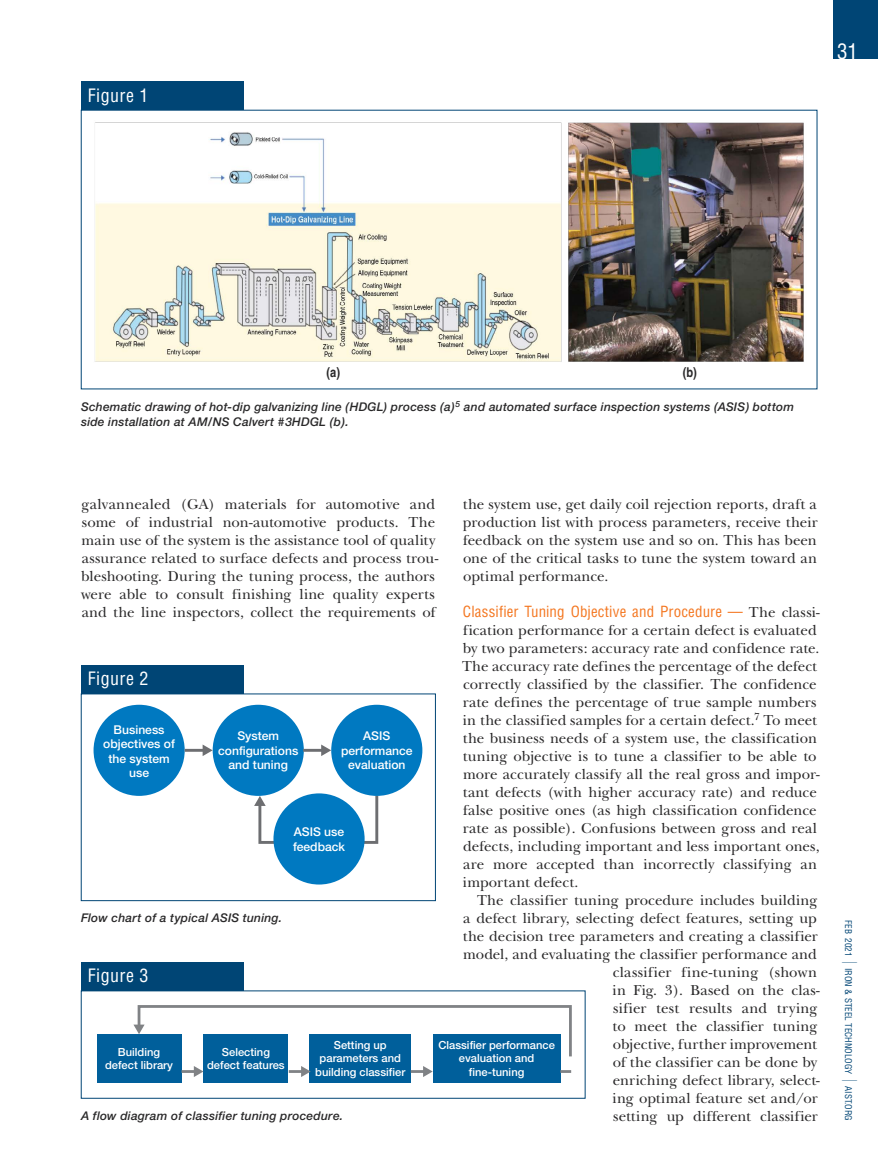
<style>
.page{position:relative;width:878px;height:1175px;background:#fff}
.page>*{position:absolute;margin:0;border:0;box-sizing:border-box;transform-origin:0 0}
.t1{font:condensed 21px "Helvetica";color:#fff}
.t2{font:condensed 18px "Helvetica";letter-spacing:.025em;color:#fff}
.t3{font:15px/18px "New Baskerville";letter-spacing:.005em;color:#292829}
.t4{font:condensed 15px "Helvetica";letter-spacing:.01em;color:#f47721}
.t5{font:700 condensed 13.5px "Helvetica";color:#292829}
.t6{font:500 12.15px/14.5px "Helvetica Neue";color:#fff;text-align:center}
.t7{font:italic 500 12px/15px "Helvetica Neue";letter-spacing:.02em;color:#292829}
.t8{font:500 11.1px/13.4px "Helvetica Neue";color:#fff;text-align:center}
.t9{font:condensed 9px "Helvetica";color:#004575}
.s1{font-family:"New Baskerville";font-stretch:normal;color:#292829}
</style>
<div class="page">
<div style="left:832px;top:0;width:46px;height:58px;background:#004575"></div>
<div style="left:81px;top:81px;width:162px;height:30px;background:#004575"></div>
<img style="left:94px;top:122px;width:710px;height:240px">
<div style="left:81px;top:961px;width:162px;height:30px;background:#004575"></div>
<div style="left:97px;top:1034px;width:84px;height:48px;background:#005f9b"></div>
<div style="left:203px;top:1034px;width:85px;height:48px;background:#005f9b"></div>
<div style="left:309px;top:1034px;width:102px;height:48px;background:#005f9b"></div>
<div style="left:432px;top:1034px;width:128px;height:48px;background:#005f9b"></div>
<svg style="left:181px;top:1066px;width:22px;height:11px"></svg>
<svg style="left:289px;top:1066px;width:22px;height:11px"></svg>
<svg style="left:411px;top:1066px;width:21px;height:11px"></svg>
<svg style="left:560px;top:1070px;width:11px;height:2px"></svg>
<svg style="left:133px;top:1005px;width:439px;height:54px"></svg>
<div style="left:81px;top:664px;width:162px;height:30px;background:#004575"></div>
<svg style="left:254px;top:792px;width:125px;height:53px"></svg>
<div style="left:94px;top:704px;width:91px;height:92px;background:#0079c1;border-radius:50%"></div>
<div style="left:213px;top:704px;width:91px;height:92px;background:#0079c1;border-radius:50%"></div>
<div style="left:273px;top:793px;width:91px;height:91px;background:#0079c1;border-radius:50%"></div>
<div style="left:331px;top:704px;width:91px;height:92px;background:#0079c1;border-radius:50%"></div>
<svg style="left:185px;top:744px;width:28px;height:12px"></svg>
<hr style="left:303px;top:749px;width:20px;height:2px;background:#6d6e71">
<svg style="left:321px;top:744px;width:10px;height:12px"></svg>
<p class="t2" style="left:88px;top:84px;width:62px">Figure 1</p>
<h1 class="t1" style="left:837px;top:38px;width:22px">31</h1>
<p class="t5" style="left:326px;top:364px;width:15px">(a)</p>
<p class="t5" style="left:682px;top:364px;width:16px">(b)</p>
<p class="t7" style="left:81px;top:398px;width:714px">Schematic drawing of hot-dip galvanizing line (HDGL) process (a)<sup>5</sup> and automated surface inspection systems (ASIS) bottom side installation at AM/NS Calvert #3HDGL (b).</p>
<p class="t3" style="left:81px;top:495px;width:358px">galvannealed (GA) materials for automotive and some of industrial non-automotive products. The main use of the system is the assistance tool of quality assurance related to surface defects and process trou&shy;bleshooting. During the tuning process, the authors were able to consult finishing line quality experts and the line inspectors, collect the requirements of</p>
<p class="t3" style="left:463px;top:495px;width:356px;text-align:justify">the system use, get daily coil rejection reports, draft a production list with process parameters, receive their feedback on the system use and so on. This has been one of the critical tasks to tune the system toward an optimal performance.</p>
<p class="t4" style="left:463px;top:602px;width:358px">Classifier Tuning Objective and Procedure — <span class="s1">The classi-</span></p>
<p class="t3" style="left:462px;top:621px;width:359px">fication performance for a certain defect is evaluated by two parameters: accuracy rate and confidence rate.<br>The accuracy rate defines the percentage of the defect correctly classified by the classifier. The confidence rate defines the percentage of true sample numbers in the classified samples for a certain defect.<sup>7</sup> To meet the business needs of a system use, the classification tuning objective is to tune a classifier to be able to more accurately classify all the real gross and impor&shy;tant defects (with higher accuracy rate) and reduce false positive ones (as high classification confidence rate as possible). Confusions between gross and real defects, including important and less important ones, are more accepted than incorrectly classifying an important defect.</p>
<p class="t3" style="left:463px;top:891px;width:358px;text-align:right">The classifier tuning procedure includes building<br>a defect library, selecting defect features, setting up the decision tree parameters and creating a classifier model, and evaluating the classifier performance and classifier fine-tuning (shown<br>in Fig. 3). Based on the clas-<br>sifier test results and trying<br>to meet the classifier tuning<br>objective, further improvement<br>of the classifier can be done by<br>enriching defect library, select-<br>ing optimal feature set and/or<br>setting up different classifier</p>
<p class="t2" style="left:88px;top:667px;width:62px">Figure 2</p>
<p class="t6" style="left:103px;top:722px;width:73px">Business objectives of the system use</p>
<p class="t6" style="left:218px;top:728px;width:82px">System configurations and tuning</p>
<p class="t6" style="left:341px;top:728px;width:73px">ASIS performance evaluation</p>
<p class="t6" style="left:293px;top:824px;width:54px;text-align:left">ASIS use feedback</p>
<p class="t7" style="left:81px;top:910px;width:203px">Flow chart of a typical ASIS tuning.</p>
<p class="t2" style="left:88px;top:964px;width:62px">Figure 3</p>
<p class="t8" style="left:105px;top:1044px;width:69px">Building defect library</p>
<p class="t8" style="left:207px;top:1044px;width:79px">Selecting defect features</p>
<p class="t8" style="left:315px;top:1038px;width:91px">Setting up parameters and building classifier</p>
<p class="t8" style="left:438px;top:1038px;width:118px">Classifier performance evaluation and fine-tuning</p>
<p class="t7" style="left:81px;top:1108px;width:264px">A flow diagram of classifier tuning procedure.</p>
<p class="t9" style="left:854px;top:920px;width:37px;rotate:90deg">FEB 2021</p>
<p class="t9" style="left:854px;top:967px;width:108px;rotate:90deg">IRON &amp; STEEL TECHNOLOGY</p>
<p class="t9" style="left:854px;top:1086px;width:36px;rotate:90deg">AIST.ORG</p>
</div>
